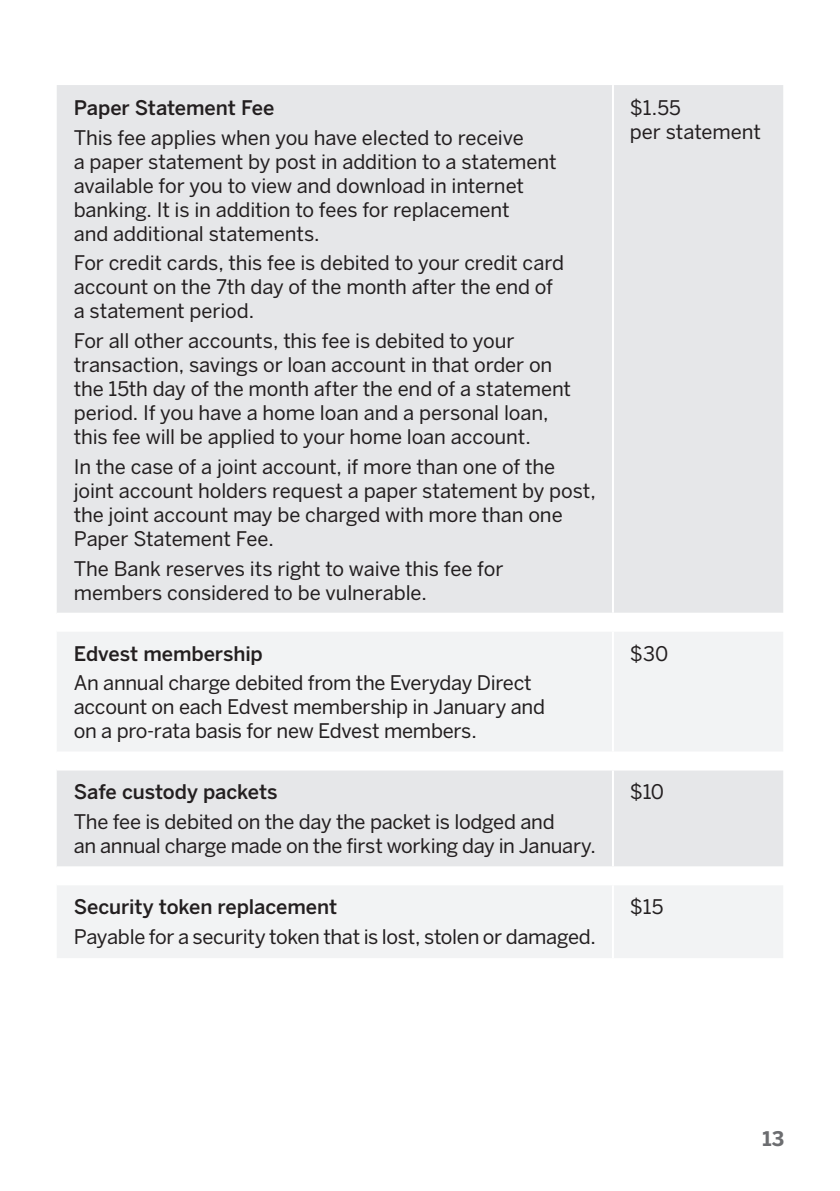
<style>
.page{position:relative;width:840px;height:1191px;background:#fff}
.page>*{position:absolute;margin:0;border:0;box-sizing:border-box;transform-origin:0 0}
.Table_body_copy{font:20px/24px "Benton Sans";letter-spacing:-.01em;color:#231f20}
.Table_subhead{font:500 20px "Benton Sans";letter-spacing:-.005em;color:#231f20}
.Table_subhead-2{font:20px "Benton Sans";letter-spacing:-.015em;color:#231f20}
.TMB_-_table_fee{font:20px "Benton Sans";color:#231f20}
.t1{font:700 20px "Benton Sans";color:#6c6d70}
</style>
<div class="page">
<div style="left:57px;top:85px;width:725px;height:527px;background:#e6e7e9"></div>
<svg style="left:57px;top:632px;width:725px;height:326px;fill:#f2f3f4"></svg>
<hr style="left:611px;top:85px;width:2px;height:527px;background:#fff">
<hr style="left:611px;top:631px;width:2px;height:120px;background:#fff">
<svg style="left:611px;top:753px;width:2px;height:15px"></svg>
<hr style="left:611px;top:770px;width:2px;height:96px;background:#fff">
<svg style="left:611px;top:868px;width:2px;height:15px"></svg>
<hr style="left:611px;top:885px;width:2px;height:73px;background:#fff">
<hr style="left:57px;top:751px;width:555px;height:2px;background:#fff">
<hr style="left:612px;top:751px;width:171px;height:2px;background:#fff">
<svg style="left:781px;top:753px;width:1px;height:15px"></svg>
<hr style="left:57px;top:768px;width:555px;height:2px;background:#fff">
<hr style="left:612px;top:768px;width:171px;height:2px;background:#fff">
<hr style="left:57px;top:866px;width:555px;height:2px;background:#fff">
<hr style="left:612px;top:866px;width:171px;height:2px;background:#fff">
<svg style="left:781px;top:868px;width:1px;height:15px"></svg>
<hr style="left:57px;top:883px;width:555px;height:2px;background:#fff">
<hr style="left:612px;top:883px;width:171px;height:2px;background:#fff">
<p class="Table_subhead" style="left:74px;top:95px;width:202px">Paper Statement Fee</p>
<p class="Table_body_copy" style="left:74px;top:125px;width:484px">This fee applies when you have elected to receive<br>a paper statement by post in addition to a statement available for you to view and download in internet banking. It is in addition to fees for replacement<br>and additional statements.</p>
<p class="Table_body_copy" style="left:74px;top:251px;width:491px">For credit cards, this fee is debited to your credit card account on the 7th day of the month after the end of a statement period.</p>
<p class="Table_body_copy" style="left:74px;top:329px;width:498px">For all other accounts, this fee is debited to your transaction, savings or loan account in that order on the 15th day of the month after the end of a statement period. If you have a home loan and a personal loan, this fee will be applied to your home loan account.</p>
<p class="Table_body_copy" style="left:74px;top:454px;width:523px">In the case of a joint account, if more than one of the joint account holders request a paper statement by post, the joint account may be charged with more than one Paper Statement Fee.</p>
<p class="Table_body_copy" style="left:74px;top:556px;width:431px">The Bank reserves its right to waive this fee for members considered to be vulnerable.</p>
<p class="Table_subhead" style="left:74px;top:641px;width:190px">Edvest membership</p>
<p class="Table_body_copy" style="left:74px;top:671px;width:472px">An annual charge debited from the Everyday Direct account on each Edvest membership in January and on a pro-rata basis for new Edvest members.</p>
<p class="Table_subhead" style="left:74px;top:780px;width:205px">Safe custody packets</p>
<p class="Table_body_copy" style="left:74px;top:810px;width:523px">The fee is debited on the day the packet is lodged and<br>an annual charge made on the first working day in January.</p>
<p class="Table_subhead" style="left:74px;top:894px;width:265px">Security token replacement</p>
<p class="Table_subhead-2" style="left:74px;top:924px;width:523px">Payable for a security token that is lost, stolen or damaged.</p>
<p class="Table_body_copy" style="left:629px;top:96px;width:132px">$1.55<br>per statement</p>
<p class="TMB_-_table_fee" style="left:629px;top:641px;width:40px">$30</p>
<p class="TMB_-_table_fee" style="left:629px;top:780px;width:36px">$10</p>
<p class="TMB_-_table_fee" style="left:629px;top:895px;width:35px">$15</p>
<p class="t1" style="left:762px;top:1125px;width:23px">13</p>
</div>
